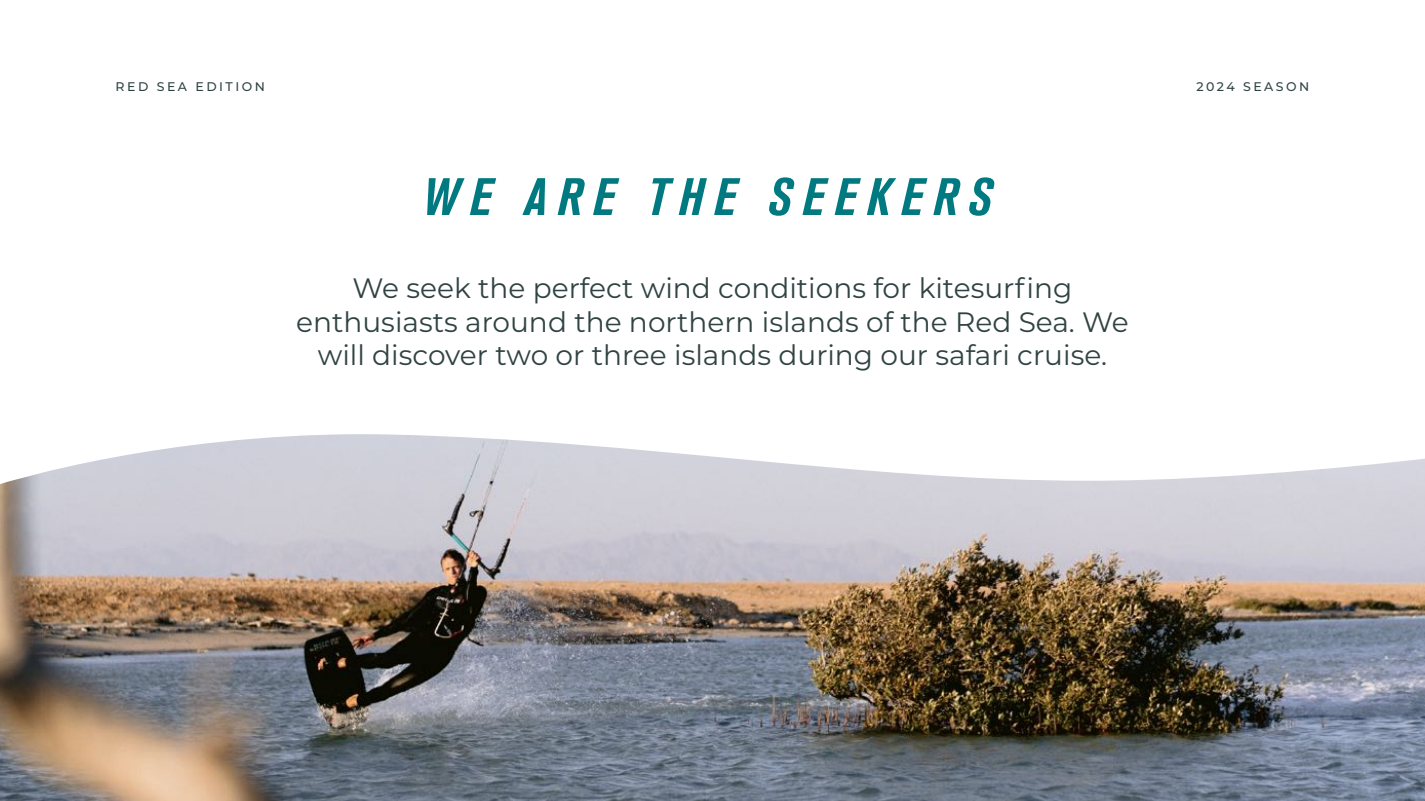
<style>
.page{position:relative;width:1425px;height:801px;background:#fff}
.page>*{position:absolute;margin:0;border:0;box-sizing:border-box;transform-origin:0 0}
.t1{font:italic 700 condensed 52.15px "Akzidenz Grotesk BQ";letter-spacing:.2em;color:#007a80}
.t2{font:28px/33.6px "Montserrat";color:#304342;text-align:center}
.t3{font:500 12.6px "Montserrat";letter-spacing:.2em;color:#304342}
</style>
<div class="page">
<img style="left:0;top:484px;width:1424px;height:317px">
<img style="left:1px;top:434px;width:1423px;height:50px">
<p class="t3" style="left:116px;top:78px;width:151px">RED SEA EDITION</p>
<p class="t3" style="left:1196px;top:78px;width:114px">2024 SEASON</p>
<h1 class="t1" style="left:422px;top:167px;width:571px">WE ARE THE SEEKERS</h1>
<p class="t2" style="left:296px;top:270px;width:834px">We seek the perfect wind conditions for kitesurfing enthusiasts around the northern islands of the Red Sea. We will discover two or three islands during our safari cruise.</p>
</div>
